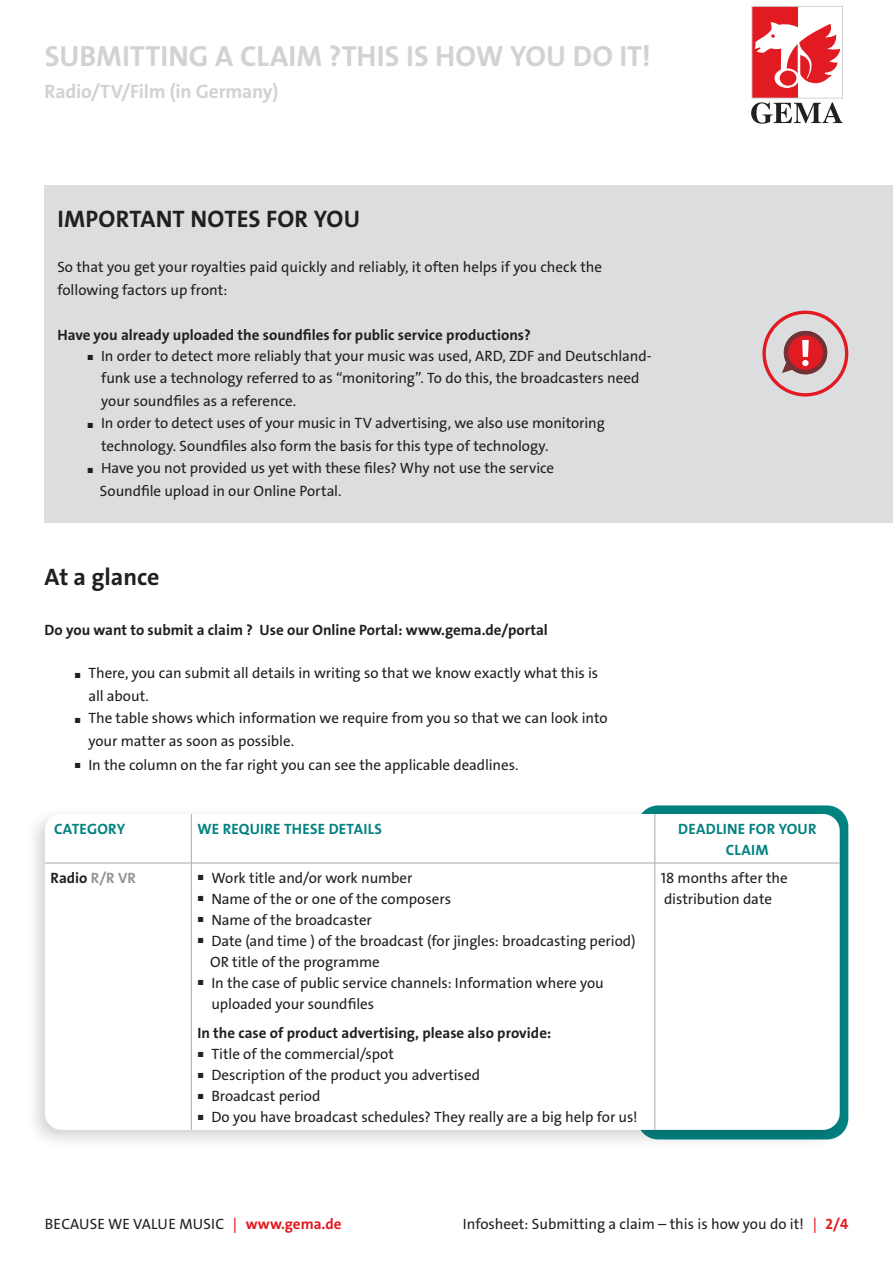
<style>
.page{position:relative;width:893px;height:1263px;background:#fff}
.page>*{position:absolute;margin:0;border:0;box-sizing:border-box;transform-origin:0 0}
.t1{font:29.25px "The Sans LP7 Bld";letter-spacing:.005em;color:#d1d2d4}
.t2{font:24px "The Sans LP7 Bld";letter-spacing:.005em;color:#231f20}
.H1_UZ{font:19.5px "The Sans LP7 Bld";letter-spacing:-.01em;color:#d1d2d4}
.copy_ohne_LZ{font:15px/22.5px "The Sans LP5 Plain";letter-spacing:-.005em;color:#231f20}
.copy{font:15px "The Sans LP7 Bld";color:#231f20}
.copy-2{font:15px/22.5px "The Sans LP5 Plain";color:#231f20}
.t3{font:15px/21px "The Sans LP7 Bld";letter-spacing:.015em;color:#008280;text-align:center}
.copy_ohne_LZ-2{font:15px "The Sans LP5 Plain";letter-spacing:.015em;color:#231f20}
.s1{font-size:7.5px}
.s2{color:#939598}
.s3{color:#e21a21}
.s4{font-family:"The Sans LP7 Bld";color:#e21a21}
</style>
<div class="page">
<svg style="left:751px;top:102px;width:92px;height:22px"></svg>
<div style="left:752px;top:6px;width:46px;height:92px;background:#e21a21"></div>
<div style="left:752px;top:6px;width:91px;height:92px;border:1px solid #d1d2d4"></div>
<div style="left:775px;top:69px;width:24px;height:18px;background:#fff;border-radius:50%"></div>
<div style="left:775px;top:69px;width:24px;height:19px;border:1px solid #fff;border-radius:50%"></div>
<div style="left:780px;top:71px;width:16px;height:15px;border:2px solid #e21a21;border-radius:50%"></div>
<svg style="left:755px;top:22px;width:85px;height:61px"></svg>
<div style="left:45px;top:185px;width:848px;height:337px;background:#dcdddf"></div>
<svg style="left:762px;top:311px;width:86px;height:85px"></svg>
<div style="left:802px;top:360px;width:7px;height:6px;background:#fff;border-radius:50%"></div>
<div style="left:25px;top:806px;width:823px;height:344px;background:#231f20;opacity:.2"></div>
<svg style="left:45px;top:814px;width:795px;height:316px"></svg>
<hr style="left:191px;top:814px;width:1px;height:49px;background:#a8a9ad">
<hr style="left:655px;top:814px;width:1px;height:49px;background:#a8a9ad">
<hr style="left:45px;top:863px;width:146px;height:1px;background:#a8a9ad">
<hr style="left:191px;top:863px;width:464px;height:1px;background:#a8a9ad">
<hr style="left:191px;top:863px;width:1px;height:267px;background:#a8a9ad">
<hr style="left:655px;top:863px;width:185px;height:1px;background:#a8a9ad">
<hr style="left:655px;top:863px;width:1px;height:267px;background:#a8a9ad">
<h1 class="t1" style="left:45px;top:38px;width:608px">SUBMITTING A CLAIM ?THIS IS HOW YOU DO IT!</h1>
<p class="H1_UZ" style="left:45px;top:79px;width:235px">Radio/TV/Film (in Germany)</p>
<p class="t2" style="left:58px;top:204px;width:304px">IMPORTANT NOTES FOR YOU</p>
<p class="copy-2" style="left:57px;top:256px;width:546px">So that you get your royalties paid quickly and reliably, it often helps if you check the following factors up front:</p>
<p class="copy" style="left:57px;top:325px;width:475px">Have you already uploaded the soundfiles for public service productions?</p>
<p class="copy_ohne_LZ" style="left:101px;top:345px;width:552px;text-indent:-14px"><span class="s1">■</span> In order to detect more reliably that your music was used, ARD, ZDF and Deutschland&shy;funk use a technology referred to as “monitoring”. To do this, the broadcasters need your soundfiles as a reference.</p>
<p class="copy_ohne_LZ" style="left:101px;top:412px;width:505px;text-indent:-14px"><span class="s1">■</span> In order to detect uses of your music in TV advertising, we also use monitoring technology. Soundfiles also form the basis for this type of technology.</p>
<p class="copy_ohne_LZ" style="left:87px;top:457px;width:469px"><span class="s1">■</span> Have you not provided us yet with these files? Why not use the service</p>
<p class="copy_ohne_LZ" style="left:100px;top:480px;width:243px">Soundfile upload in our Online Portal.</p>
<h2 class="t2" style="left:45px;top:562px;width:117px">At a glance</h2>
<p class="copy" style="left:45px;top:620px;width:505px">Do you want to submit a claim ? Use our Online Portal: www.gema.de/portal</p>
<p class="copy-2" style="left:88px;top:662px;width:511px;text-indent:-14px"><span class="s1">■</span> There, you can submit all details in writing so that we know exactly what this is all about.</p>
<p class="copy_ohne_LZ" style="left:88px;top:707px;width:521px;text-indent:-14px"><span class="s1">■</span> The table shows which information we require from you so that we can look into your matter as soon as possible.</p>
<p class="copy_ohne_LZ" style="left:74px;top:754px;width:446px"><span class="s1">■</span> In the column on the far right you can see the applicable deadlines.</p>
<p class="t3" style="left:54px;top:818px;width:73px">CATEGORY</p>
<p class="t3" style="left:197px;top:818px;width:186px">WE REQUIRE THESE DETAILS</p>
<p class="t3" style="left:678px;top:818px;width:140px">DEADLINE FOR YOUR<br>CLAIM</p>
<p class="copy" style="left:51px;top:868px;width:87px">Radio <span class="s2">R/R VR</span></p>
<p class="copy_ohne_LZ" style="left:197px;top:866px;width:217px"><span class="s1">■</span> Work title and/or work number</p>
<p class="copy_ohne_LZ" style="left:197px;top:887px;width:255px"><span class="s1">■</span> Name of the or one of the composers</p>
<p class="copy_ohne_LZ" style="left:197px;top:908px;width:176px"><span class="s1">■</span> Name of the broadcaster</p>
<p class="copy_ohne_LZ" style="left:210px;top:930px;width:427px;line-height:21px;text-indent:-13px"><span class="s1">■</span> Date (and time ) of the broadcast (for jingles: broadcasting period)<br>OR title of the programme</p>
<p class="copy_ohne_LZ" style="left:211px;top:972px;width:394px;line-height:21px;text-indent:-14px"><span class="s1">■</span> In the case of public service channels: Information where you uploaded your soundfiles</p>
<p class="copy" style="left:197px;top:1023px;width:355px">In the case of product advertising, please also provide:</p>
<p class="copy_ohne_LZ" style="left:197px;top:1043px;width:198px"><span class="s1">■</span> Title of the commercial/spot</p>
<p class="copy_ohne_LZ" style="left:197px;top:1064px;width:284px"><span class="s1">■</span> Description of the product you advertised</p>
<p class="copy_ohne_LZ" style="left:197px;top:1085px;width:125px"><span class="s1">■</span> Broadcast period</p>
<p class="copy_ohne_LZ" style="left:197px;top:1106px;width:442px"><span class="s1">■</span> Do you have broadcast schedules? They really are a big help for us!</p>
<p class="copy_ohne_LZ" style="left:661px;top:867px;width:128px;line-height:21px">18 months after the distribution date</p>
<p class="copy_ohne_LZ-2" style="left:45px;top:1215px;width:298px">BECAUSE WE VALUE MUSIC <span class="s3">•</span> <span class="s4">www.gema.de</span></p>
<p class="copy_ohne_LZ" style="left:463px;top:1213px;width:387px">Infosheet: Submitting a claim – this is how you do it! <span class="s3">•</span> <span class="s4">2/4</span></p>
</div>
